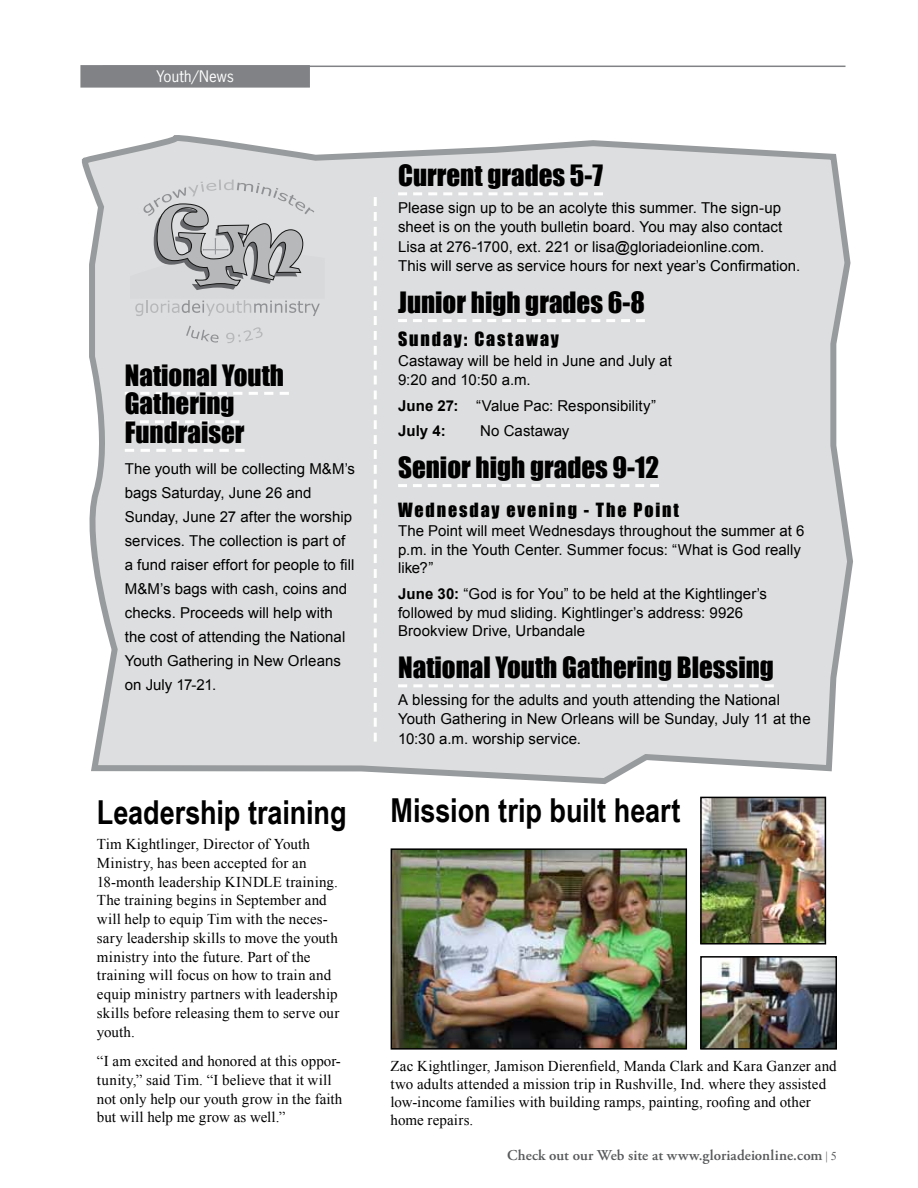
<style>
.page{position:relative;width:918px;height:1188px;background:#fff}
.page>*{position:absolute;margin:0;border:0;box-sizing:border-box;transform-origin:0 0}
.t1{font:700 33px "Arial Narrow";color:#000}
.t2{font:27px/28.5px "Impact";color:#000}
.t3{font:18px "Impact";letter-spacing:.105em;color:#000}
.t4{font:15px/24px "Arial";letter-spacing:.005em;color:#000}
.t5{font:15px/18.8px "Times New Roman";letter-spacing:.01em;color:#000}
.t6{font:600 15px "Adobe Garamond Pro";letter-spacing:.005em;color:#58595b}
.t7{font:15px "News Gothic Std";letter-spacing:.01em;color:#fff}
.s1{font-weight:700}
.s2{font-family:"Times New Roman";font-weight:400;font-size:12px}
</style>
<div class="page">
<svg style="left:81px;top:135px;width:772px;height:649px;background:#dddedf"></svg>
<hr style="left:103px;top:66px;width:743px;height:1px;background:#808285">
<div style="left:81px;top:66px;width:228px;height:21px;background:#808285"></div>
<div style="left:80px;top:65px;width:230px;height:23px;border:2px solid #808285"></div>
<svg style="left:398px;top:192px;width:205px;height:3px"></svg>
<svg style="left:398px;top:319px;width:247px;height:3px"></svg>
<svg style="left:398px;top:484px;width:261px;height:3px"></svg>
<svg style="left:398px;top:684px;width:376px;height:3px"></svg>
<svg style="left:130px;top:180px;width:195px;height:136px;background:#c5c6c7"></svg>
<svg style="left:186px;top:326px;width:33px;height:17px"></svg>
<svg style="left:226px;top:327px;width:37px;height:16px"></svg>
<svg style="left:125px;top:392px;width:164px;height:3px"></svg>
<svg style="left:125px;top:420px;width:114px;height:3px"></svg>
<svg style="left:125px;top:449px;width:120px;height:3px"></svg>
<svg style="left:374px;top:197px;width:3px;height:545px"></svg>
<img style="left:394px;top:851px;width:290px;height:196px">
<div style="left:391px;top:848px;width:296px;height:202px;border:2px solid #000"></div>
<img style="left:703px;top:800px;width:120px;height:142px">
<div style="left:700px;top:797px;width:126px;height:148px;border:2px solid #000"></div>
<img style="left:703px;top:959px;width:131px;height:88px">
<div style="left:700px;top:956px;width:137px;height:94px;border:2px solid #000"></div>
<p class="t7" style="left:156px;top:67px;width:79px">Youth/News</p>
<h2 class="t2" style="left:125px;top:360px;width:161px">National Youth<br>Gathering<br>Fundraiser</h2>
<p class="t4" style="left:125px;top:456px;width:232px">The youth will be collecting M&amp;M’s bags Saturday, June 26 and<br>Sunday, June 27 after the worship services. The collection is part of a fund raiser effort for people to fill<br>M&amp;M’s bags with cash, coins and checks. Proceeds will help with the cost of attending the National<br>Youth Gathering in New Orleans on July 17-21.</p>
<h2 class="t2" style="left:398px;top:161px;width:206px">Current grades 5-7</h2>
<p class="t4" style="left:398px;top:198px;width:404px;line-height:19.5px">Please sign up to be an acolyte this summer. The sign-up sheet is on the youth bulletin board. You may also contact Lisa at 276-1700, ext. 221 or lisa@gloriadeionline.com.<br>This will serve as service hours for next year’s Confirmation.</p>
<h2 class="t2" style="left:398px;top:288px;width:248px">Junior high grades 6-8</h2>
<p class="t3" style="left:398px;top:325px;width:162px">Sunday: Castaway</p>
<p class="t4" style="left:398px;top:351px;width:275px;line-height:19.5px">Castaway will be held in June and July at<br>9:20 and 10:50 a.m.</p>
<p class="t4" style="left:398px;top:393px;width:259px;line-height:25.5px"><span class="s1">June 27:</span> “Value Pac: Responsibility”<br><span class="s1">July 4:</span></p>
<p class="t4" style="left:480px;top:419px;width:91px">No Castaway</p>
<h2 class="t2" style="left:398px;top:453px;width:262px">Senior high grades 9-12</h2>
<p class="t3" style="left:398px;top:496px;width:283px">Wednesday evening - The Point</p>
<p class="t4" style="left:398px;top:521px;width:408px;line-height:18.8px">The Point will meet Wednesdays throughout the summer at 6 p.m. in the Youth Center. Summer focus: “What is God really like?”</p>
<p class="t4" style="left:398px;top:584px;width:370px;line-height:18.8px"><span class="s1">June 30:</span> “God is for You” to be held at the Kightlinger’s followed by mud sliding. Kightlinger’s address: 9926<br>Brookview Drive, Urbandale</p>
<h2 class="t2" style="left:398px;top:653px;width:377px">National Youth Gathering Blessing</h2>
<p class="t4" style="left:398px;top:690px;width:414px;line-height:19.5px">A blessing for the adults and youth attending the National<br>Youth Gathering in New Orleans will be Sunday, July 11 at the<br>10:30 a.m. worship service.</p>
<h1 class="t1" style="left:391px;top:785px;width:292px">Mission trip built heart</h1>
<h1 class="t1" style="left:97px;top:787px;width:251px">Leadership training</h1>
<p class="t5" style="left:97px;top:834px;width:244px">Tim Kightlinger, Director of Youth Ministry, has been accepted for an 18-month leadership KINDLE training.<br>The training begins in September and will help to equip Tim with the neces&shy;sary leadership skills to move the youth ministry into the future. Part of the training will focus on how to train and equip ministry partners with leadership skills before releasing them to serve our youth.</p>
<p class="t5" style="left:97px;top:1051px;width:247px">“I am excited and honored at this oppor&shy;tunity,” said Tim. “I believe that it will not only help our youth grow in the faith but will help me grow as well.”</p>
<p class="t5" style="left:391px;top:1056px;width:448px;line-height:18px">Zac Kightlinger, Jamison Dierenfield, Manda Clark and Kara Ganzer and two adults attended a mission trip in Rushville, Ind. where they assisted low-income families with building ramps, painting, roofing and other home repairs.</p>
<p class="t6" style="left:507px;top:1147px;width:331px">Check out our Web site at www.gloriadeionline.com <span class="s2">| 5</span></p>
</div>
